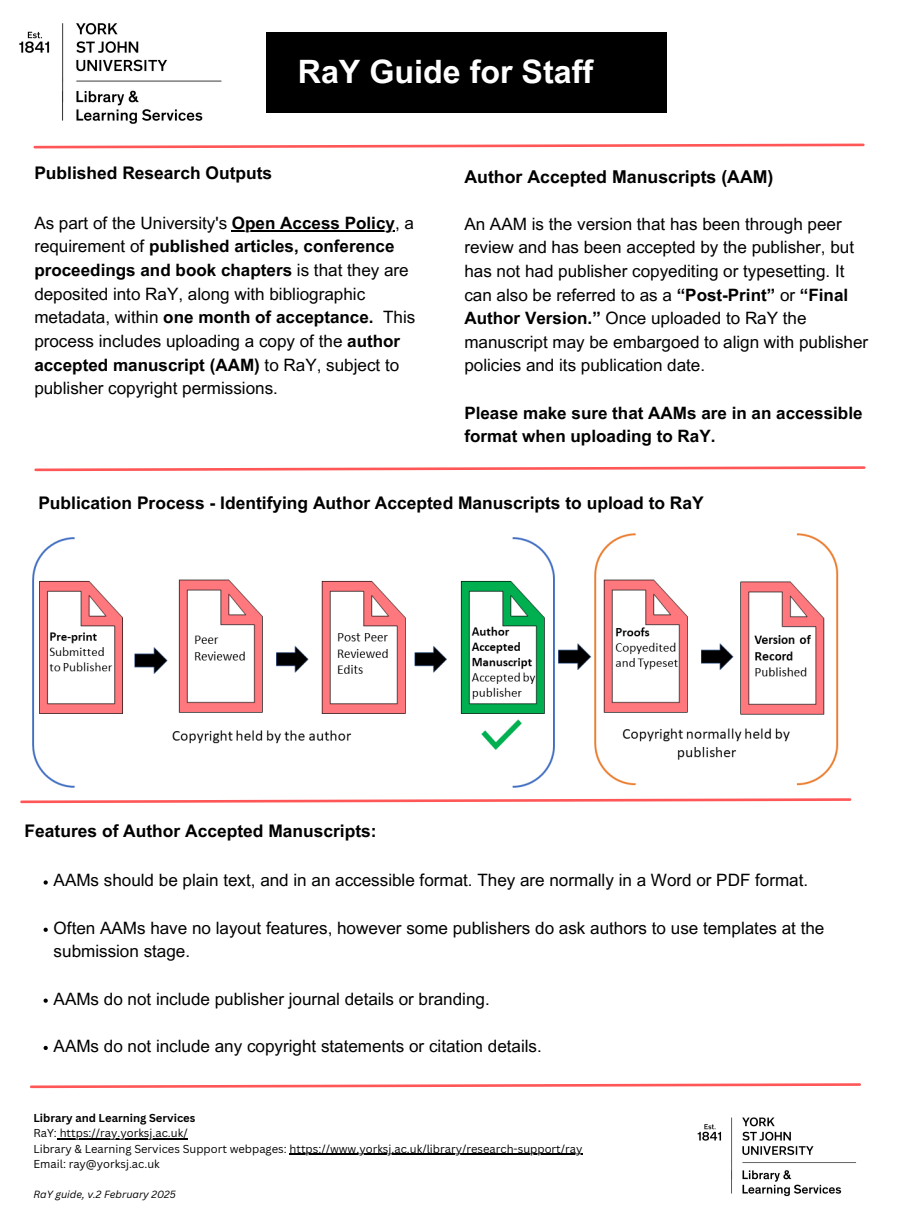
<style>
.page{position:relative;width:908px;height:1210px;background:#fff}
.page>*{position:absolute;margin:0;border:0;box-sizing:border-box;transform-origin:0 0}
.t1{font:700 32.2px "Arial MT Pro";color:#fff}
.t2{font:700 17.71px "Arial MT Pro";color:#000}
.t3{font:700 17.39px "Arial MT Pro";color:#000}
.t4{font:17.04px/23.6px "Arial MT Pro";color:#000}
.t5{font:700 17.04px/23.6px "Arial MT Pro";color:#000}
.t6{font:11.2px "Canva Sans";color:#000}
.t7{font:700 11.2px "Canva Sans";color:#000}
.t8{font:italic 10.15px "Canva Sans";color:#000}
.s1{font-weight:700}
</style>
<div class="page">
<svg style="left:33px;top:143px;width:832px;height:6px"></svg>
<div style="left:266px;top:32px;width:401px;height:81px;background:#000"></div>
<img style="left:19px;top:23px;width:203px;height:101px">
<svg style="left:30px;top:1083px;width:831px;height:6px"></svg>
<img style="left:697px;top:1117px;width:159px;height:80px">
<hr style="left:232px;top:230px;width:163px;height:1px;background:#000">
<svg style="left:34px;top:466px;width:832px;height:6px"></svg>
<img style="left:32px;top:533px;width:807px;height:255px">
<svg style="left:44px;top:880px;width:4px;height:4px"></svg>
<svg style="left:44px;top:927px;width:4px;height:5px"></svg>
<svg style="left:44px;top:998px;width:4px;height:4px"></svg>
<svg style="left:44px;top:1045px;width:4px;height:5px"></svg>
<svg style="left:20px;top:798px;width:832px;height:6px"></svg>
<hr style="left:57px;top:1138px;width:131px;height:1px;background:#000">
<hr style="left:289px;top:1153px;width:276px;height:1px;background:#000">
<svg style="left:565px;top:1153px;width:17px;height:1px"></svg>
<h2 class="t1" style="left:298px;top:60px;width:297px">RaY Guide for Staff</h2>
<p class="t3" style="left:34px;top:166px;width:239px">Published Research Outputs</p>
<h1 class="t4" style="left:34px;top:213px;width:381px">As part of the University's <span class="s1">Open Access Policy</span>, a</h1>
<p class="t4" style="left:34px;top:237px;width:382px">requirement of <span class="s1">published articles, conference proceedings and book chapters</span> is that they are deposited into RaY, along with bibliographic metadata, within <span class="s1">one month of acceptance.</span> This process includes uploading a copy of the <span class="s1">author accepted manuscript (AAM)</span> to RaY, subject to publisher copyright permissions.</p>
<h2 class="t2" style="left:464px;top:170px;width:310px">Author Accepted Manuscripts (AAM)</h2>
<p class="t4" style="left:464px;top:214px;width:405px">An AAM is the version that has been through peer review and has been accepted by the publisher, but has not had publisher copyediting or typesetting. It can also be referred to as a <span class="s1">“Post-Print”</span> or <span class="s1">“Final Author Version.”</span> Once uploaded to RaY the manuscript may be embargoed to align with publisher policies and its publication date.</p>
<p class="t5" style="left:464px;top:403px;width:399px">Please make sure that AAMs are in an accessible format when uploading to RaY.</p>
<h2 class="t3" style="left:38px;top:496px;width:666px">Publication Process - Identifying Author Accepted Manuscripts to upload to RaY</h2>
<h3 class="t3" style="left:25px;top:824px;width:353px">Features of Author Accepted Manuscripts:</h3>
<h2 class="t4" style="left:54px;top:870px;width:755px">AAMs should be plain text, and in an accessible format. They are normally in a Word or PDF format.</h2>
<h3 class="t4" style="left:54px;top:918px;width:772px">Often AAMs have no layout features, however some publishers do ask authors to use templates at the submission stage.</h3>
<h2 class="t4" style="left:54px;top:989px;width:437px">AAMs do not include publisher journal details or branding.</h2>
<p class="t4" style="left:54px;top:1036px;width:489px">AAMs do not include any copyright statements or citation details.</p>
<p class="t7" style="left:33px;top:1110px;width:163px">Library and Learning Services</p>
<p class="t6" style="left:33px;top:1125px;width:156px">RaY: https://ray.yorksj.ac.uk/</p>
<p class="t6" style="left:33px;top:1141px;width:550px">Library &amp; Learning Services Support webpages: https://www.yorksj.ac.uk/library/research-support/ray</p>
<p class="t6" style="left:33px;top:1156px;width:128px">Email: ray@yorksj.ac.uk</p>
<p class="t8" style="left:33px;top:1187px;width:144px">RaY guide, v.2 February 2025</p>
</div>
